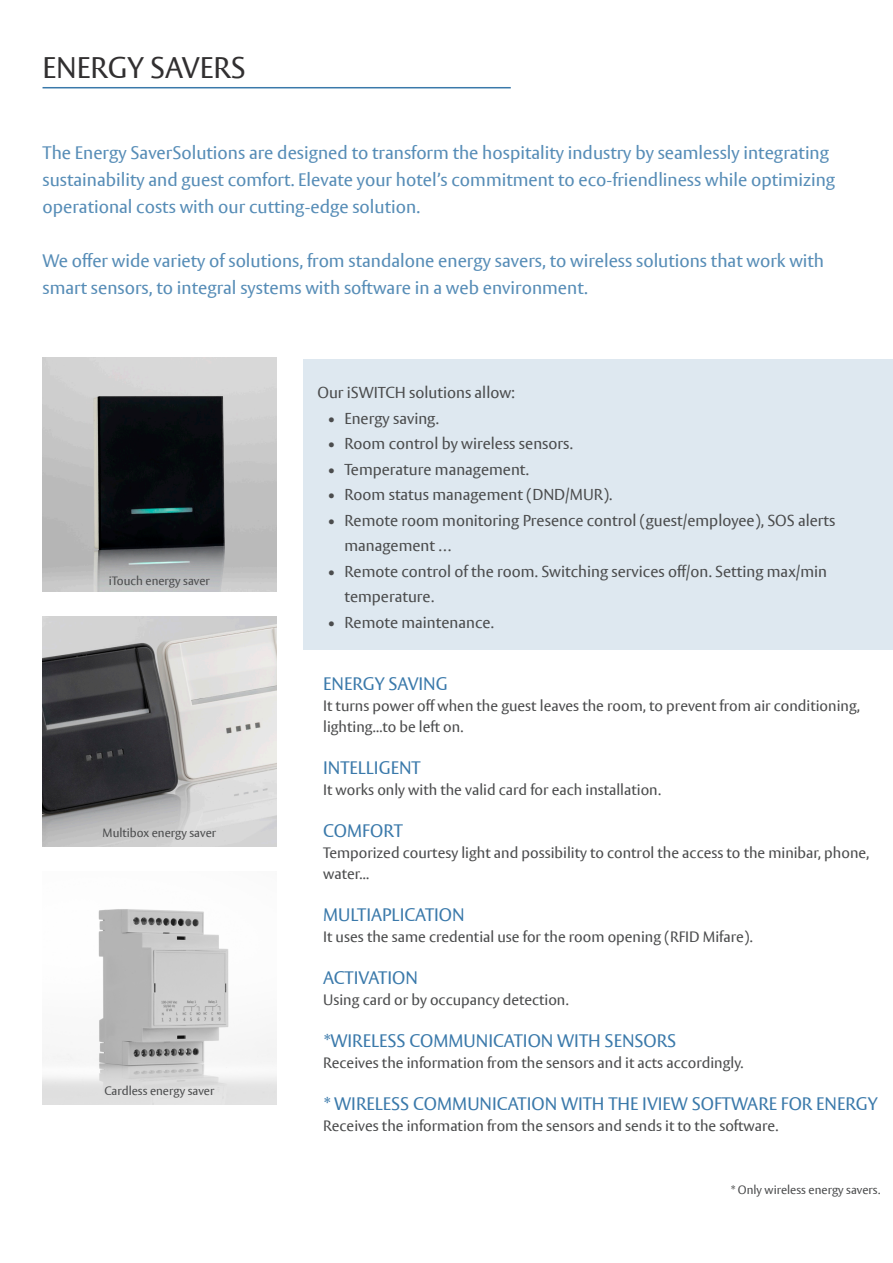
<style>
.page{position:relative;width:893px;height:1263px;background:#fff}
.page>*{position:absolute;margin:0;border:0;box-sizing:border-box;transform-origin:0 0}
.t1{font:29.7px "ASSA Vesta";color:#312f30}
.t2{font:18px/27px "ASSA Vesta";color:#578db7}
.t3{font:18px "ASSA Vesta";color:#3a79aa}
.t4{font:15.75px/25.5px "ASSA Vesta";color:#4b4c4d}
.t5{font:15px/21px "ASSA Vesta";color:#4b4c4d}
.t6{font:12px "ASSA Vesta";color:#4b4c4d}
</style>
<div class="page">
<div style="left:303px;top:359px;width:590px;height:291px;background:#dee8f0"></div>
<img style="left:43px;top:909px;width:233px;height:196px">
<img style="left:43px;top:357px;width:233px;height:234px">
<img style="left:43px;top:617px;width:233px;height:229px">
<hr style="left:43px;top:87px;width:468px;height:1px;background:#3a79aa">
<p class="t1" style="left:43px;top:50px;width:205px">ENERGY SAVERS</p>
<p class="t2" style="left:43px;top:139px;width:794px">The Energy SaverSolutions are designed to transform the hospitality industry by seamlessly integrating sustainability and guest comfort. Elevate your hotel’s commitment to eco-friendliness while optimizing operational costs with our cutting-edge solution.</p>
<p class="t2" style="left:43px;top:247px;width:783px">We offer wide variety of solutions, from standalone energy savers, to wireless solutions that work with smart sensors, to integral systems with software in a web environment.</p>
<p class="t6" style="left:109px;top:573px;width:103px">iTouch energy saver</p>
<p class="t6" style="left:103px;top:825px;width:115px">Multibox energy saver</p>
<p class="t6" style="left:104px;top:1084px;width:112px">Cardless energy saver</p>
<p class="t4" style="left:317px;top:381px;width:199px">Our iSWITCH solutions allow:</p>
<p class="t4" style="left:327px;top:406px;width:113px">• Energy saving.</p>
<p class="t4" style="left:327px;top:432px;width:247px">• Room control by wireless sensors.</p>
<p class="t4" style="left:327px;top:457px;width:203px">• Temperature management.</p>
<p class="t4" style="left:327px;top:483px;width:286px">• Room status management (DND/MUR).</p>
<p class="t4" style="left:344px;top:508px;width:493px;text-indent:-17px">• Remote room monitoring Presence control (guest/employee), SOS alerts management …</p>
<p class="t4" style="left:344px;top:559px;width:484px;text-indent:-17px">• Remote control of the room. Switching services off/on. Setting max/min temperature.</p>
<p class="t4" style="left:327px;top:610px;width:168px">• Remote maintenance.</p>
<p class="t3" style="left:323px;top:673px;width:126px">ENERGY SAVING</p>
<p class="t5" style="left:323px;top:696px;width:538px">It turns power off when the guest leaves the room, to prevent from air conditioning, lighting...to be left on.</p>
<p class="t3" style="left:323px;top:757px;width:99px">INTELLIGENT</p>
<p class="t5" style="left:323px;top:780px;width:339px">It works only with the valid card for each installation.</p>
<p class="t3" style="left:323px;top:820px;width:81px">COMFORT</p>
<p class="t5" style="left:323px;top:843px;width:548px">Temporized courtesy light and possibility to control the access to the minibar, phone, water...</p>
<p class="t3" style="left:323px;top:904px;width:143px">MULTIAPLICATION</p>
<p class="t5" style="left:323px;top:927px;width:431px">It uses the same credential use for the room opening (RFID Mifare).</p>
<p class="t3" style="left:323px;top:967px;width:96px">ACTIVATION</p>
<p class="t5" style="left:323px;top:990px;width:247px">Using card or by occupancy detection.</p>
<p class="t3" style="left:323px;top:1030px;width:355px">*WIRELESS COMMUNICATION WITH SENSORS</p>
<p class="t5" style="left:323px;top:1053px;width:422px">Receives the information from the sensors and it acts accordingly.</p>
<p class="t3" style="left:323px;top:1093px;width:556px">* WIRELESS COMMUNICATION WITH THE IVIEW SOFTWARE FOR ENERGY</p>
<p class="t5" style="left:323px;top:1116px;width:457px">Receives the information from the sensors and sends it to the software.</p>
<p class="t6" style="left:730px;top:1183px;width:151px">* Only wireless energy savers.</p>
</div>
